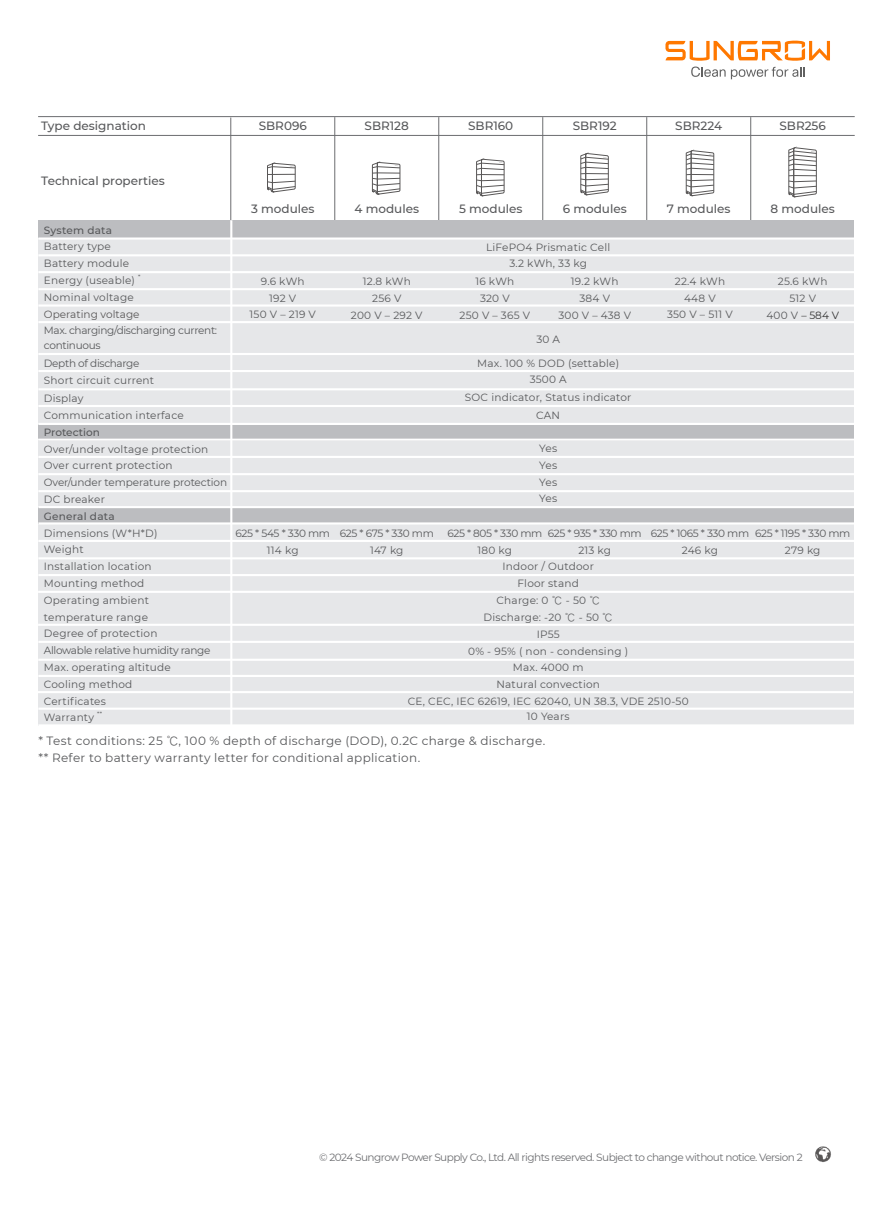
<style>
.page{position:relative;width:893px;height:1212px;background:#fff}
.page>*{position:absolute;margin:0;border:0;box-sizing:border-box;transform-origin:0 0}
.t1{font:12px "Montserrat";letter-spacing:.025em;color:#57585a}
.t2{font:500 12px "Montserrat";color:#57585a}
.t3{font:10.5px/16.8px "Montserrat";letter-spacing:.02em;color:#57585a}
.t4{font:10.5px "Montserrat";letter-spacing:-.03em;color:#57585a}
.t5{font:10.5px "Montserrat";letter-spacing:-.05em;color:#6c6d70}
.t6{font:500 10.5px "Montserrat";letter-spacing:.015em;color:#57585a}
.t7{font:10.5px "Montserrat";letter-spacing:-.01em;color:#57585a}
.t8{font:10.5px "Montserrat";color:#595757}
.t9{font:10.5px "Montserrat";letter-spacing:.01em;color:#333}
.t10{font:6.15px "Montserrat";color:#57585a}
.s1{color:#57585a}
.s2{font-family:"HY Qi Hei DES"}
</style>
<div class="page">
<svg style="left:665px;top:41px;width:165px;height:20px"></svg>
<svg style="left:691px;top:67px;width:113px;height:12px"></svg>
<img style="left:815px;top:1146px;width:16px;height:16px">
<hr style="left:38px;top:116px;width:817px;height:1px;background:#6c6d70">
<hr style="left:38px;top:135px;width:817px;height:1px;background:#6c6d70">
<hr style="left:230px;top:117px;width:1px;height:104px;background:#6c6d70">
<hr style="left:334px;top:117px;width:1px;height:103px;background:#6c6d70">
<hr style="left:438px;top:117px;width:1px;height:103px;background:#6c6d70">
<hr style="left:542px;top:117px;width:1px;height:103px;background:#6c6d70">
<hr style="left:646px;top:117px;width:1px;height:103px;background:#6c6d70">
<hr style="left:750px;top:117px;width:1px;height:103px;background:#6c6d70">
<svg style="left:267px;top:163px;width:28px;height:29px"></svg>
<svg style="left:372px;top:162px;width:28px;height:32px"></svg>
<svg style="left:476px;top:159px;width:28px;height:37px"></svg>
<svg style="left:580px;top:153px;width:29px;height:42px"></svg>
<svg style="left:686px;top:150px;width:28px;height:46px"></svg>
<svg style="left:788px;top:147px;width:29px;height:50px"></svg>
<div style="left:38px;top:220px;width:816px;height:505px;background:#e6e7e9"></div>
<div style="left:38px;top:220px;width:816px;height:18px;background:#bcbdc0"></div>
<div style="left:38px;top:424px;width:816px;height:16px;background:#bcbdc0"></div>
<div style="left:38px;top:507px;width:816px;height:16px;background:#bcbdc0"></div>
<hr style="left:38px;top:237px;width:816px;height:3px;background:#fff">
<hr style="left:38px;top:254px;width:816px;height:2px;background:#fff">
<hr style="left:38px;top:271px;width:816px;height:2px;background:#fff">
<hr style="left:38px;top:288px;width:816px;height:2px;background:#fff">
<hr style="left:38px;top:304px;width:816px;height:3px;background:#fff">
<hr style="left:38px;top:321px;width:816px;height:2px;background:#fff">
<hr style="left:38px;top:370px;width:816px;height:2px;background:#fff">
<hr style="left:38px;top:353px;width:816px;height:2px;background:#fff">
<hr style="left:38px;top:388px;width:816px;height:2px;background:#fff">
<hr style="left:38px;top:405px;width:816px;height:2px;background:#fff">
<hr style="left:38px;top:439px;width:816px;height:2px;background:#fff">
<hr style="left:38px;top:423px;width:816px;height:2px;background:#fff">
<hr style="left:38px;top:456px;width:816px;height:2px;background:#fff">
<hr style="left:38px;top:473px;width:816px;height:2px;background:#fff">
<hr style="left:38px;top:506px;width:816px;height:2px;background:#fff">
<hr style="left:38px;top:490px;width:816px;height:2px;background:#fff">
<hr style="left:38px;top:522px;width:816px;height:2px;background:#fff">
<hr style="left:38px;top:540px;width:816px;height:2px;background:#fff">
<hr style="left:38px;top:557px;width:816px;height:2px;background:#fff">
<hr style="left:38px;top:574px;width:816px;height:2px;background:#fff">
<hr style="left:38px;top:591px;width:816px;height:2px;background:#fff">
<hr style="left:38px;top:659px;width:816px;height:2px;background:#fff">
<hr style="left:38px;top:624px;width:816px;height:2px;background:#fff">
<hr style="left:38px;top:641px;width:816px;height:2px;background:#fff">
<hr style="left:38px;top:675px;width:816px;height:2px;background:#fff">
<hr style="left:38px;top:708px;width:816px;height:2px;background:#fff">
<hr style="left:37px;top:691px;width:816px;height:2px;background:#fff">
<hr style="left:38px;top:724px;width:816px;height:2px;background:#fff">
<hr style="left:230px;top:220px;width:2px;height:513px;background:#fff">
<p class="t2" style="left:41px;top:117px;width:106px">Type designation</p>
<p class="t2" style="left:259px;top:117px;width:50px">SBR096</p>
<p class="t2" style="left:365px;top:117px;width:46px">SBR128</p>
<p class="t2" style="left:468px;top:117px;width:47px">SBR160</p>
<p class="t2" style="left:573px;top:117px;width:45px">SBR192</p>
<p class="t2" style="left:675px;top:117px;width:48px">SBR224</p>
<p class="t2" style="left:779px;top:117px;width:48px">SBR256</p>
<p class="t2" style="left:41px;top:173px;width:125px">Technical properties</p>
<p class="t6" style="left:44px;top:222px;width:70px">System data</p>
<p class="t3" style="left:44px;top:238px;width:69px">Battery type</p>
<p class="t3" style="left:44px;top:255px;width:87px">Battery module</p>
<p class="t3" style="left:44px;top:271px;width:93px">Energy (useable)</p>
<p class="t10" style="left:138px;top:272px;width:4px">*</p>
<p class="t3" style="left:44px;top:288px;width:91px">Nominal voltage</p>
<p class="t8" style="left:44px;top:307px;width:97px">Operating voltage</p>
<p class="t4" style="left:44px;top:323px;width:175px">Max. charging/discharging current:</p>
<p class="t4" style="left:44px;top:338px;width:58px">continuous</p>
<p class="t4" style="left:44px;top:356px;width:97px">Depth of discharge</p>
<p class="t3" style="left:44px;top:372px;width:112px">Short circuit current</p>
<p class="t3" style="left:44px;top:390px;width:41px">Display</p>
<p class="t3" style="left:44px;top:406px;width:141px">Communication interface</p>
<p class="t6" style="left:44px;top:425px;width:57px">Protection</p>
<p class="t3" style="left:44px;top:440px;width:166px">Over/under voltage protection</p>
<p class="t3" style="left:44px;top:457px;width:130px">Over current protection</p>
<p class="t7" style="left:44px;top:475px;width:185px">Over/under temperature protection</p>
<p class="t3" style="left:44px;top:490px;width:63px">DC breaker</p>
<p class="t6" style="left:44px;top:509px;width:72px">General data</p>
<p class="t3" style="left:44px;top:524px;width:115px">Dimensions (W*H*D)</p>
<p class="t3" style="left:44px;top:541px;width:41px">Weight</p>
<p class="t3" style="left:44px;top:558px;width:109px">Installation location</p>
<p class="t3" style="left:44px;top:574px;width:102px">Mounting method</p>
<p class="t3" style="left:44px;top:591px;width:107px">Operating ambient temperature range</p>
<p class="t3" style="left:44px;top:625px;width:115px">Degree of protection</p>
<p class="t4" style="left:44px;top:643px;width:168px">Allowable relative humidity range</p>
<p class="t3" style="left:44px;top:658px;width:128px">Max. operating altitude</p>
<p class="t3" style="left:44px;top:675px;width:90px">Cooling method</p>
<p class="t3" style="left:44px;top:692px;width:64px">Certificates</p>
<p class="t3" style="left:44px;top:709px;width:52px">Warranty</p>
<p class="t10" style="left:97px;top:710px;width:6px">**</p>
<p class="t2" style="left:251px;top:200px;width:65px">3 modules</p>
<p class="t2" style="left:354px;top:200px;width:66px">4 modules</p>
<p class="t2" style="left:459px;top:200px;width:65px">5 modules</p>
<p class="t2" style="left:563px;top:200px;width:65px">6 modules</p>
<p class="t2" style="left:667px;top:200px;width:65px">7 modules</p>
<p class="t2" style="left:771px;top:200px;width:66px">8 modules</p>
<p class="t3" style="left:261px;top:272px;width:45px">9.6 kWh</p>
<p class="t3" style="left:269px;top:289px;width:29px">192 V</p>
<p class="t3" style="left:250px;top:306px;width:68px">150 V – 219 V</p>
<p class="t4" style="left:235px;top:526px;width:96px">625 * 545 * 330 mm</p>
<p class="t3" style="left:267px;top:541px;width:33px">114 kg</p>
<p class="t3" style="left:363px;top:272px;width:50px">12.8 kWh</p>
<p class="t3" style="left:372px;top:289px;width:31px">256 V</p>
<p class="t3" style="left:351px;top:306px;width:73px">200 V – 292 V</p>
<p class="t4" style="left:340px;top:526px;width:96px">625 * 675 * 330 mm</p>
<p class="t3" style="left:370px;top:541px;width:35px">147 kg</p>
<p class="t3" style="left:486px;top:238px;width:126px">LiFePO4 Prismatic Cell</p>
<p class="t3" style="left:509px;top:255px;width:79px">3.2 kWh, 33 kg</p>
<p class="t3" style="left:475px;top:272px;width:40px">16 kWh</p>
<p class="t3" style="left:480px;top:289px;width:31px">320 V</p>
<p class="t3" style="left:460px;top:306px;width:72px">250 V – 365 V</p>
<p class="t3" style="left:571px;top:273px;width:49px">19.2 kWh</p>
<p class="t3" style="left:579px;top:289px;width:32px">384 V</p>
<p class="t3" style="left:558px;top:306px;width:74px">300 V – 438 V</p>
<p class="t3" style="left:536px;top:330px;width:25px">30 A</p>
<p class="t3" style="left:477px;top:354px;width:143px">Max. 100 % DOD (settable)</p>
<p class="t3" style="left:530px;top:371px;width:38px">3500 A</p>
<p class="t3" style="left:465px;top:388px;width:168px">SOC indicator, Status indicator</p>
<p class="t3" style="left:536px;top:406px;width:25px">CAN</p>
<p class="t3" style="left:539px;top:440px;width:19px">Yes</p>
<p class="t3" style="left:539px;top:457px;width:19px">Yes</p>
<p class="t3" style="left:539px;top:473px;width:19px">Yes</p>
<p class="t3" style="left:539px;top:490px;width:19px">Yes</p>
<p class="t3" style="left:675px;top:272px;width:52px">22.4 kWh</p>
<p class="t3" style="left:684px;top:289px;width:33px">448 V</p>
<p class="t3" style="left:667px;top:306px;width:67px">350 V – 511 V</p>
<p class="t3" style="left:778px;top:273px;width:51px">25.6 kWh</p>
<p class="t3" style="left:789px;top:289px;width:28px">512 V</p>
<p class="t9" style="left:766px;top:308px;width:74px"><span class="s1">400 V</span> – 584 V</p>
<p class="t4" style="left:447px;top:526px;width:97px">625 * 805 * 330 mm</p>
<p class="t3" style="left:478px;top:541px;width:36px">180 kg</p>
<p class="t4" style="left:548px;top:526px;width:95px">625 * 935 * 330 mm</p>
<p class="t3" style="left:578px;top:541px;width:34px">213 kg</p>
<p class="t4" style="left:651px;top:526px;width:100px">625 * 1065 * 330 mm</p>
<p class="t3" style="left:682px;top:541px;width:38px">246 kg</p>
<p class="t4" style="left:755px;top:526px;width:97px">625 * 1195 * 330 mm</p>
<p class="t3" style="left:785px;top:541px;width:37px">279 kg</p>
<p class="t3" style="left:502px;top:558px;width:93px">Indoor / Outdoor</p>
<p class="t3" style="left:517px;top:574px;width:63px">Floor stand</p>
<p class="t3" style="left:496px;top:591px;width:105px">Charge: 0 <span class="s2">℃</span> - 50 <span class="s2">℃</span></p>
<p class="t3" style="left:484px;top:608px;width:131px">Discharge: -20 <span class="s2">℃</span> - 50 <span class="s2">℃</span></p>
<p class="t3" style="left:537px;top:625px;width:25px">IP55</p>
<p class="t3" style="left:468px;top:642px;width:161px">0% - 95% ( non - condensing )</p>
<p class="t3" style="left:513px;top:659px;width:72px">Max. 4000 m</p>
<p class="t3" style="left:496px;top:675px;width:105px">Natural convection</p>
<p class="t3" style="left:408px;top:692px;width:282px">CE, CEC, IEC 62619, IEC 62040, UN 38.3, VDE 2510-50</p>
<p class="t3" style="left:527px;top:708px;width:44px">10 Years</p>
<p class="t1" style="left:38px;top:733px;width:508px">* Test conditions: 25 <span class="s2">℃</span>, 100 % depth of discharge (DOD), 0.2C charge &amp; discharge.</p>
<p class="t1" style="left:38px;top:749px;width:383px">** Refer to battery warranty letter for conditional application.</p>
<p class="t5" style="left:319px;top:1149px;width:485px">© 2024 Sungrow Power Supply Co., Ltd. All rights reserved. Subject to change without notice. Version 2</p>
</div>
